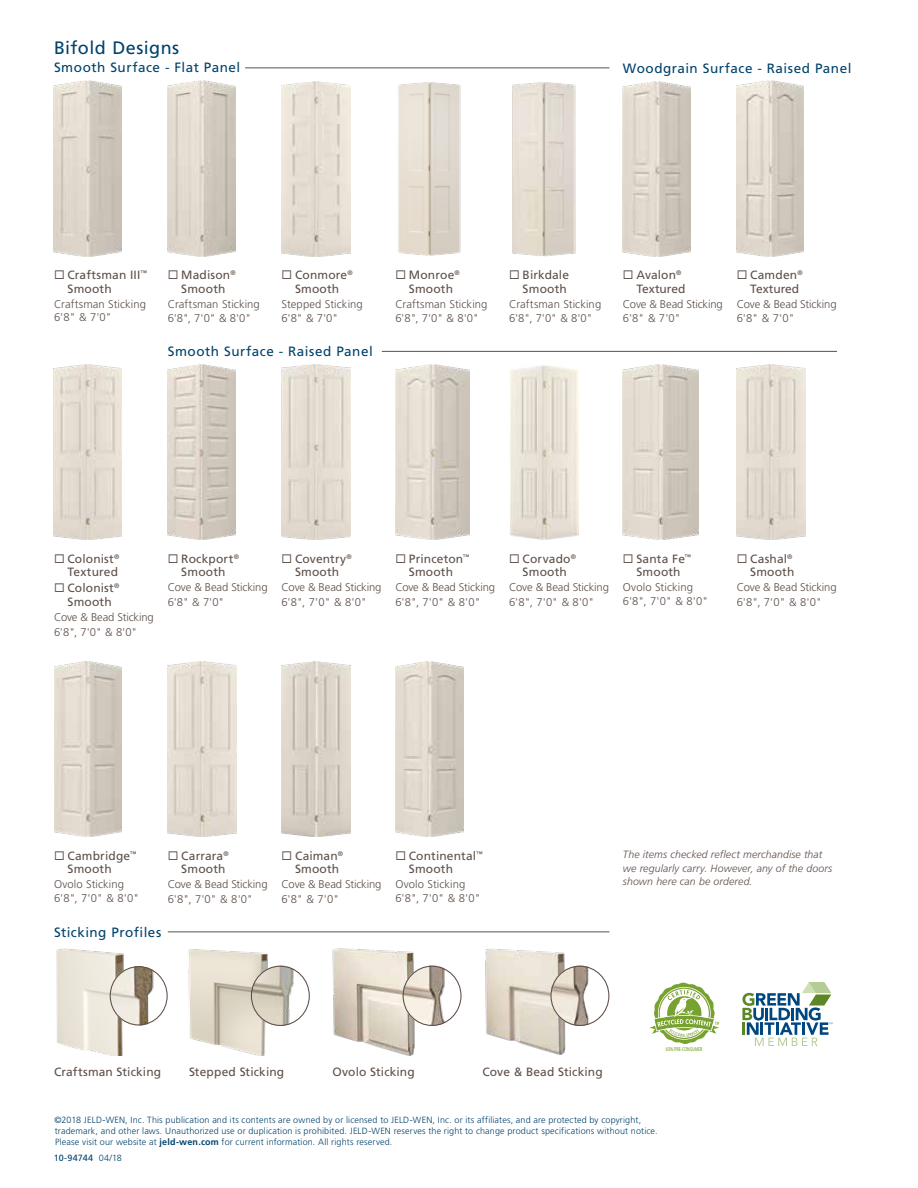
<style>
.page{position:relative;width:918px;height:1188px;background:#fff}
.page>*{position:absolute;margin:0;border:0;box-sizing:border-box;transform-origin:0 0}
.t1{font:18px "Frutiger LT Std";letter-spacing:.025em;color:#00426c}
.t2{font:13.5px "Frutiger LT Std";letter-spacing:.035em;color:#00426c}
.t3{font:12px/13.5px "Frutiger LT Std";letter-spacing:.015em;color:#5e4f48;text-align:center}
.t4{font:300 11.25px/14.9px "Frutiger LT Std";letter-spacing:-.01em;color:#5e4f48}
.t5{font:300 11.25px/13.5px "Frutiger LT Std";letter-spacing:.01em;color:#5e4f48}
.t6{font:italic 300 10.5px/13.5px "Frutiger LT Std";letter-spacing:.01em;color:#5e4f48}
.t7{font:300 9px/10.8px "Frutiger LT Std";letter-spacing:.015em;color:#00426c}
.t8{font:9px "Frutiger LT Std";letter-spacing:.005em;color:#00426c}
.t9{font:600 5.25px "Open Sans";letter-spacing:.01em;color:#78a22f;scale:.69 1}
.s1{font-weight:700}
.s2{font-weight:300}
</style>
<div class="page">
<img style="left:54px;top:81px;width:67px;height:175px">
<img style="left:168px;top:81px;width:68px;height:175px">
<img style="left:398px;top:82px;width:63px;height:174px">
<img style="left:512px;top:82px;width:63px;height:174px">
<img style="left:282px;top:81px;width:68px;height:175px">
<img style="left:168px;top:364px;width:67px;height:176px">
<img style="left:623px;top:364px;width:76px;height:176px">
<img style="left:395px;top:662px;width:68px;height:175px">
<img style="left:395px;top:364px;width:75px;height:176px">
<img style="left:54px;top:662px;width:67px;height:175px">
<img style="left:53px;top:364px;width:68px;height:176px">
<img style="left:623px;top:81px;width:67px;height:175px">
<img style="left:737px;top:81px;width:67px;height:175px">
<img style="left:510px;top:365px;width:69px;height:175px">
<img style="left:282px;top:364px;width:68px;height:176px">
<img style="left:188px;top:949px;width:80px;height:107px">
<img style="left:332px;top:948px;width:83px;height:107px">
<img style="left:485px;top:948px;width:81px;height:107px">
<img style="left:56px;top:948px;width:68px;height:107px">
<svg style="left:649px;top:982px;width:70px;height:62px"></svg>
<svg style="left:742px;top:982px;width:90px;height:64px"></svg>
<img style="left:168px;top:662px;width:68px;height:175px">
<img style="left:282px;top:662px;width:68px;height:175px">
<img style="left:737px;top:364px;width:68px;height:176px">
<img style="left:251px;top:966px;width:59px;height:60px">
<div style="left:251px;top:966px;width:59px;height:60px;border:1px solid #5e4f48;border-radius:50%"></div>
<img style="left:403px;top:966px;width:58px;height:60px">
<div style="left:403px;top:966px;width:59px;height:60px;border:1px solid #5e4f48;border-radius:50%"></div>
<img style="left:550px;top:966px;width:59px;height:60px">
<div style="left:550px;top:966px;width:59px;height:60px;border:1px solid #5e4f48;border-radius:50%"></div>
<img style="left:110px;top:966px;width:50px;height:59px">
<div style="left:110px;top:966px;width:58px;height:59px;border:1px solid #5e4f48;border-radius:50%"></div>
<hr style="left:245px;top:68px;width:364px;height:1px;background:#5e4f48">
<hr style="left:382px;top:351px;width:455px;height:1px;background:#5e4f48">
<hr style="left:168px;top:932px;width:441px;height:1px;background:#5e4f48">
<h1 class="t1" style="left:54px;top:37px;width:127px">Bifold Designs</h1>
<p class="t2" style="left:54px;top:59px;width:188px">Smooth Surface - Flat Panel</p>
<p class="t2" style="left:623px;top:60px;width:230px">Woodgrain Surface - Raised Panel</p>
<p class="t3" style="left:68px;top:268px;width:81px;text-align:left;text-indent:-14px">◻ Craftsman III<sup>™<br></sup>Smooth</p>
<p class="t4" style="left:54px;top:297px;width:94px;line-height:13.5px">Craftsman Sticking<br>6'8" &amp; 7'0"</p>
<p class="t3" style="left:168px;top:268px;width:70px">◻ Madison<sup>®<br></sup>Smooth</p>
<p class="t4" style="left:168px;top:296px;width:94px">Craftsman Sticking<br>6'8", 7'0" &amp; 8'0"</p>
<p class="t3" style="left:282px;top:268px;width:73px">◻ Conmore<sup>®<br></sup>Smooth</p>
<p class="t5" style="left:282px;top:296px;width:83px;line-height:14.9px">Stepped Sticking<br>6'8" &amp; 7'0"</p>
<p class="t2" style="left:168px;top:343px;width:206px">Smooth Surface - Raised Panel</p>
<p class="t3" style="left:395px;top:268px;width:66px">◻ Monroe<sup>®<br></sup>Smooth</p>
<p class="t4" style="left:395px;top:296px;width:94px">Craftsman Sticking<br>6'8", 7'0" &amp; 8'0"</p>
<p class="t3" style="left:509px;top:268px;width:61px;text-align:right">◻ Birkdale<br>Smooth</p>
<p class="t4" style="left:509px;top:296px;width:94px">Craftsman Sticking<br>6'8", 7'0" &amp; 8'0"</p>
<p class="t3" style="left:636px;top:268px;width:51px;text-align:left;text-indent:-14px">◻ Avalon<sup>®<br></sup>Textured</p>
<p class="t4" style="left:623px;top:296px;width:101px">Cove &amp; Bead Sticking<br>6'8" &amp; 7'0"</p>
<p class="t3" style="left:737px;top:268px;width:68px;text-align:right">◻ Camden<sup>®<br></sup>Textured</p>
<p class="t4" style="left:737px;top:296px;width:101px">Cove &amp; Bead Sticking<br>6'8" &amp; 7'0"</p>
<p class="t3" style="left:54px;top:552px;width:67px;text-align:right">◻ Colonist<sup>®<br></sup>Textured</p>
<p class="t3" style="left:54px;top:582px;width:67px">◻ Colonist<sup>®<br></sup>Smooth</p>
<p class="t4" style="left:54px;top:610px;width:101px">Cove &amp; Bead Sticking<br>6'8", 7'0" &amp; 8'0"</p>
<p class="t3" style="left:168px;top:552px;width:73px">◻ Rockport<sup>®<br></sup>Smooth</p>
<p class="t4" style="left:168px;top:580px;width:101px">Cove &amp; Bead Sticking<br>6'8" &amp; 7'0"</p>
<p class="t3" style="left:282px;top:552px;width:72px">◻ Coventry<sup>®<br></sup>Smooth</p>
<p class="t4" style="left:282px;top:580px;width:101px">Cove &amp; Bead Sticking<br>6'8", 7'0" &amp; 8'0"</p>
<p class="t3" style="left:395px;top:552px;width:75px">◻ Princeton<sup>™<br></sup>Smooth</p>
<p class="t4" style="left:395px;top:580px;width:101px">Cove &amp; Bead Sticking<br>6'8", 7'0" &amp; 8'0"</p>
<p class="t3" style="left:509px;top:552px;width:68px">◻ Corvado<sup>®<br></sup>Smooth</p>
<p class="t4" style="left:509px;top:580px;width:101px">Cove &amp; Bead Sticking<br>6'8", 7'0" &amp; 8'0"</p>
<p class="t3" style="left:623px;top:552px;width:70px">◻ Santa Fe<sup>™<br></sup>Smooth</p>
<p class="t5" style="left:623px;top:581px;width:87px">Ovolo Sticking<br>6'8", 7'0" &amp; 8'0"</p>
<p class="t3" style="left:737px;top:552px;width:59px;text-align:right">◻ Cashal<sup>®<br></sup>Smooth</p>
<p class="t4" style="left:737px;top:580px;width:101px">Cove &amp; Bead Sticking<br>6'8", 7'0" &amp; 8'0"</p>
<p class="t3" style="left:68px;top:849px;width:70px;text-align:left;text-indent:-14px">◻ Cambridge<sup>™<br></sup>Smooth</p>
<p class="t5" style="left:54px;top:878px;width:87px">Ovolo Sticking<br>6'8", 7'0" &amp; 8'0"</p>
<p class="t3" style="left:168px;top:849px;width:63px;text-align:right">◻ Carrara<sup>®<br></sup>Smooth</p>
<p class="t4" style="left:168px;top:877px;width:101px">Cove &amp; Bead Sticking<br>6'8", 7'0" &amp; 8'0"</p>
<p class="t2" style="left:54px;top:924px;width:109px">Sticking Profiles</p>
<p class="t3" style="left:295px;top:849px;width:50px;text-align:left;text-indent:-14px">◻ Caiman<sup>®<br></sup>Smooth</p>
<p class="t4" style="left:282px;top:877px;width:101px">Cove &amp; Bead Sticking<br>6'8" &amp; 7'0"</p>
<p class="t3" style="left:409px;top:849px;width:75px;text-align:left;text-indent:-14px">◻ Continental<sup>™<br></sup>Smooth</p>
<p class="t5" style="left:395px;top:878px;width:87px">Ovolo Sticking<br>6'8", 7'0" &amp; 8'0"</p>
<p class="t6" style="left:623px;top:848px;width:211px">The items checked reflect merchandise that we regularly carry. However, any of the doors shown here can be ordered.</p>
<p class="t3" style="left:54px;top:1065px;width:109px">Craftsman Sticking</p>
<p class="t3" style="left:189px;top:1065px;width:97px">Stepped Sticking</p>
<p class="t3" style="left:333px;top:1065px;width:84px">Ovolo Sticking</p>
<p class="t3" style="left:482px;top:1065px;width:122px">Cove &amp; Bead Sticking</p>
<p class="t9" style="left:666px;top:1046px;width:54px">65% PRE-CONSUMER</p>
<p class="t7" style="left:54px;top:1114px;width:605px">©2018 JELD-WEN, Inc. This publication and its contents are owned by or licensed to JELD-WEN, Inc. or its affiliates, and are protected by copyright, trademark, and other laws. Unauthorized use or duplication is prohibited. JELD-WEN reserves the right to change product specifications without notice.<br>Please visit our website at <span class="s1">jeld-wen.com</span> for current information. All rights reserved.</p>
<p class="t8" style="left:54px;top:1153px;width:70px">10-94744 <span class="s2">04/18</span></p>
</div>
